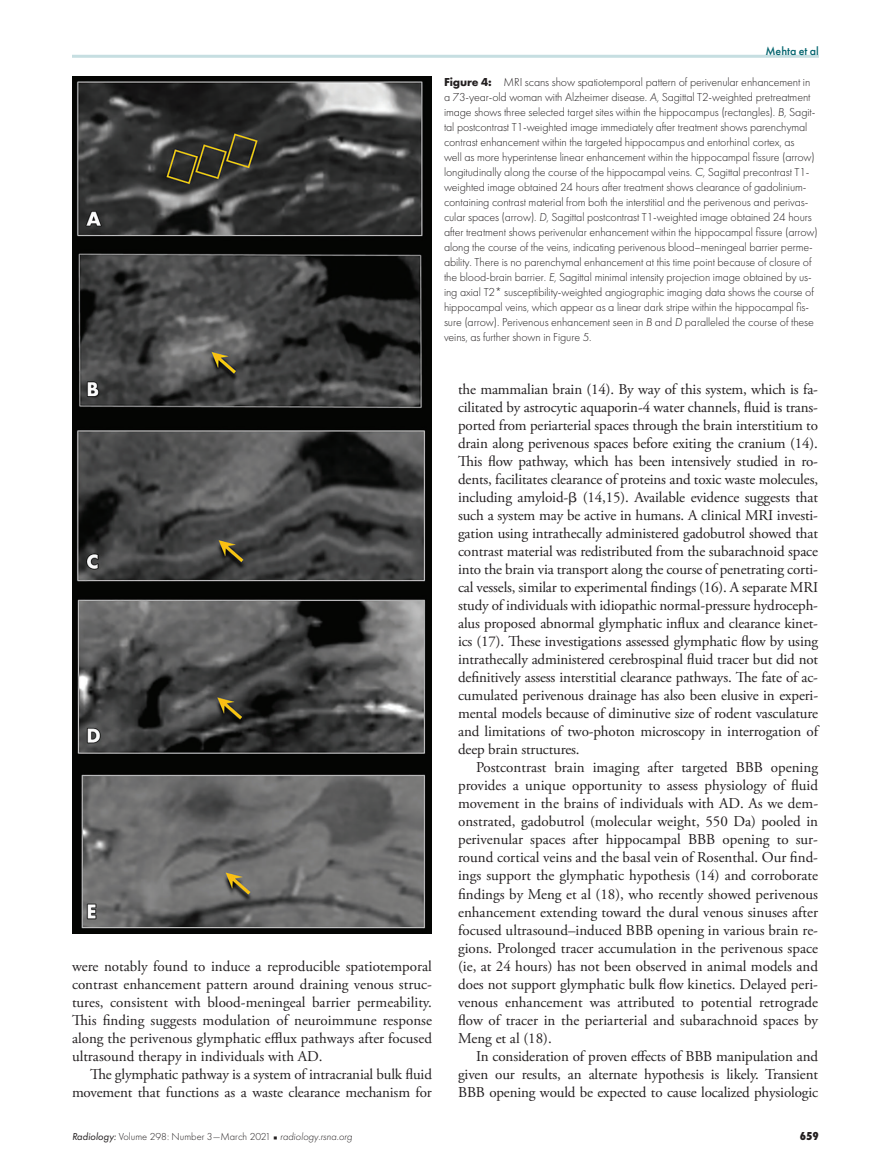
<style>
.page{position:relative;width:891px;height:1175px;background:#fff}
.page>*{position:absolute;margin:0;border:0;box-sizing:border-box;transform-origin:0 0}
.t1{font:15px/18px "Adobe Garamond Pro";letter-spacing:-.01em;color:#231f20;text-align:justify}
.t2{font:300 12px/15px "Futura PT";letter-spacing:-.01em;color:#231f20}
.t3{font:500 12px "Futura PT";color:#00636d}
.t4{font:800 12px "Futura PT Cond";color:#231f20}
.t5{font:300 10.5px "Futura PT";color:#231f20}
.s1{font-weight:700}
.s2{font-style:italic}
.s3{font-family:"Universal Greekwith Math Pi"}
.s4{font-weight:400;font-style:italic}
.s5{font-family:"Universal Newswith Comm Pi";font-weight:400;font-size:6px}
</style>
<div class="page">
<hr style="left:72px;top:55px;width:747px;height:3px;background:#c6dee1">
<img style="left:72px;top:76px;width:360px;height:857px">
<p class="t3" style="left:765px;top:44px;width:55px">Mehta et al</p>
<p class="t2" style="left:444px;top:74px;width:375px"><span class="s1">Figure 4:</span> MRI scans show spatiotemporal pattern of perivenular enhancement in a 73-year-old woman with Alzheimer disease. <span class="s2">A,</span> Sagittal T2-weighted pretreatment image shows three selected target sites within the hippocampus (rectangles). <span class="s2">B,</span> Sagit&shy;tal postcontrast T1-weighted image immediately after treatment shows parenchymal contrast enhancement within the targeted hippocampus and entorhinal cortex, as<br>well as more hyperintense linear enhancement within the hippocampal fissure (arrow) longitudinally along the course of the hippocampal veins. <span class="s2">C,</span> Sagittal precontrast T1- weighted image obtained 24 hours after treatment shows clearance of gadolinium&shy;containing contrast material from both the interstitial and the perivenous and perivas&shy;cular spaces (arrow). <span class="s2">D,</span> Sagittal postcontrast T1-weighted image obtained 24 hours after treatment shows perivenular enhancement within the hippocampal fissure (arrow) along the course of the veins, indicating perivenous blood–meningeal barrier perme&shy;ability. There is no parenchymal enhancement at this time point because of closure of the blood-brain barrier. <span class="s2">E,</span> Sagittal minimal intensity projection image obtained by us&shy;ing axial T2* susceptibility-weighted angiographic imaging data shows the course of hippocampal veins, which appear as a linear dark stripe within the hippocampal fis&shy;sure (arrow). Perivenous enhancement seen in <span class="s2">B</span> and <span class="s2">D</span> paralleled the course of these veins, as further shown in Figure 5.</p>
<p class="t1" style="left:72px;top:957px;width:362px">were notably found to induce a reproducible spatiotemporal contrast enhancement pattern around draining venous struc&shy;tures, consistent with blood-meningeal barrier permeability.<br>This finding suggests modulation of neuroimmune response along the perivenous glymphatic efflux pathways after focused ultrasound therapy in individuals with AD.</p>
<p class="t1" style="left:72px;top:1065px;width:361px;text-align:right">The glymphatic pathway is a system of intracranial bulk fluid movement that functions as a waste clearance mechanism for</p>
<p class="t1" style="left:458px;top:381px;width:362px">the mammalian brain (14). By way of this system, which is fa&shy;cilitated by astrocytic aquaporin-4 water channels, fluid is trans&shy;ported from periarterial spaces through the brain interstitium to drain along perivenous spaces before exiting the cranium (14).<br>This flow pathway, which has been intensively studied in ro&shy;dents, facilitates clearance of proteins and toxic waste molecules, including amyloid-<span class="s3">b</span> (14,15). Available evidence suggests that such a system may be active in humans. A clinical MRI investi&shy;gation using intrathecally administered gadobutrol showed that contrast material was redistributed from the subarachnoid space into the brain via transport along the course of penetrating corti&shy;cal vessels, similar to experimental findings (16). A separate MRI study of individuals with idiopathic normal-pressure hydroceph&shy;alus proposed abnormal glymphatic influx and clearance kinet&shy;ics (17). These investigations assessed glymphatic flow by using intrathecally administered cerebrospinal fluid tracer but did not definitively assess interstitial clearance pathways. The fate of ac&shy;cumulated perivenous drainage has also been elusive in experi&shy;mental models because of diminutive size of rodent vasculature and limitations of two-photon microscopy in interrogation of deep brain structures.</p>
<p class="t1" style="left:458px;top:759px;width:362px;text-indent:18px">Postcontrast brain imaging after targeted BBB opening provides a unique opportunity to assess physiology of fluid movement in the brains of individuals with AD. As we dem&shy;onstrated, gadobutrol (molecular weight, 550 Da) pooled in perivenular spaces after hippocampal BBB opening to sur&shy;round cortical veins and the basal vein of Rosenthal. Our find&shy;ings support the glymphatic hypothesis (14) and corroborate findings by Meng et al (18), who recently showed perivenous enhancement extending toward the dural venous sinuses after focused ultrasound–induced BBB opening in various brain re&shy;gions. Prolonged tracer accumulation in the perivenous space (ie, at 24 hours) has not been observed in animal models and does not support glymphatic bulk flow kinetics. Delayed peri&shy;venous enhancement was attributed to potential retrograde flow of tracer in the periarterial and subarachnoid spaces by Meng et al (18).</p>
<p class="t1" style="left:458px;top:1047px;width:361px;text-indent:18px">In consideration of proven effects of BBB manipulation and given our results, an alternate hypothesis is likely. Transient BBB opening would be expected to cause localized physiologic</p>
<p class="t5" style="left:72px;top:1131px;width:282px"><span class="s4">Radiology:</span> Volume 298: Number 3—March 2021 <span class="s5">n</span> <span class="s2">radiology.rsna.org</span></p>
<p class="t4" style="left:800px;top:1129px;width:21px">659</p>
</div>
